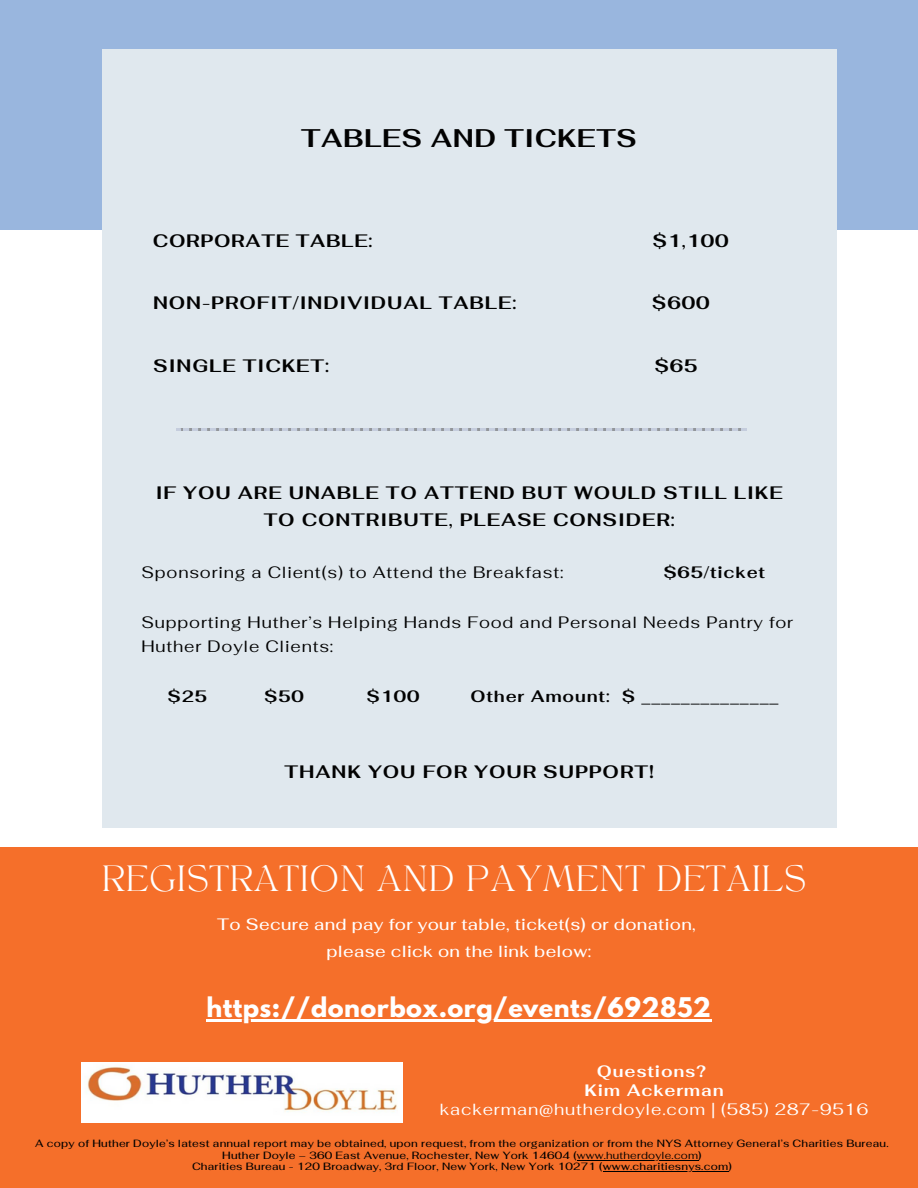
<style>
.page{position:relative;width:918px;height:1188px;background:#fff}
.page>*{position:absolute;margin:0;border:0;box-sizing:border-box;transform-origin:0 0}
.t1{font:25.5px "TANAEGEAN";letter-spacing:.05em;color:#fff}
.t2{font:700 25.5px "Fahkwang";letter-spacing:.02em;color:#020202}
.t3{font:700 24px "League Spartan";letter-spacing:.02em;color:#fff}
.t4{font:700 18px/27px "Fahkwang";letter-spacing:.05em;color:#020202;text-align:center}
.t5{font:16.5px/24.8px "Fahkwang";letter-spacing:.05em;color:#020202}
.t6{font:500 16.5px/27px "Fahkwang";letter-spacing:.02em;color:#fff;text-align:center}
.t7{font:16.5px/19.2px "Fahkwang";letter-spacing:.05em;color:#fff;text-align:center}
.t8{font:700 16.5px "Fahkwang";letter-spacing:.05em;color:#020202}
.t9{font:500 10.5px "Fahkwang";letter-spacing:.02em;color:#000}
.s1{font-weight:700}
.s2{font-weight:400}
</style>
<div class="page">
<div style="left:0;top:0;width:918px;height:230px;background:#99b6de"></div>
<div style="left:102px;top:50px;width:734px;height:778px;background:#e0e8ee"></div>
<div style="left:0;top:847px;width:918px;height:341px;background:#f56f2a"></div>
<img style="left:81px;top:1062px;width:322px;height:61px">
<svg style="left:177px;top:428px;width:570px;height:3px;background:#b5bbc7"></svg>
<hr style="left:207px;top:1020px;width:505px;height:2px;background:#fff">
<hr style="left:577px;top:1160px;width:121px;height:1px;background:#000">
<hr style="left:603px;top:1171px;width:125px;height:1px;background:#000">
<h4 class="t2" style="left:301px;top:121px;width:337px">TABLES AND TICKETS</h4>
<h4 class="t4" style="left:153px;top:227px;width:221px">CORPORATE TABLE:</h4>
<h4 class="t4" style="left:652px;top:227px;width:78px">$1,100</h4>
<p class="t4" style="left:153px;top:290px;width:365px">NON-PROFIT/INDIVIDUAL TABLE:</p>
<p class="t4" style="left:652px;top:290px;width:59px">$600</p>
<h1 class="t4" style="left:153px;top:352px;width:177px">SINGLE TICKET:</h1>
<h1 class="t4" style="left:654px;top:352px;width:45px">$65</h1>
<h3 class="t4" style="left:156px;top:479px;width:629px">IF YOU ARE UNABLE TO ATTEND BUT WOULD STILL LIKE<br>TO CONTRIBUTE, PLEASE CONSIDER:</h3>
<p class="t5" style="left:141px;top:560px;width:424px">Sponsoring a Client(s) to Attend the Breakfast:</p>
<p class="t8" style="left:663px;top:562px;width:103px">$65/ticket</p>
<h6 class="t5" style="left:141px;top:609px;width:653px">Supporting Huther’s Helping Hands Food and Personal Needs Pantry for<br>Huther Doyle Clients:</h6>
<p class="t8" style="left:168px;top:685px;width:41px">$25</p>
<p class="t8" style="left:264px;top:685px;width:41px">$50</p>
<p class="t8" style="left:366px;top:685px;width:54px">$100</p>
<p class="t8" style="left:471px;top:685px;width:309px">Other Amount: $ ______________</p>
<p class="t4" style="left:285px;top:758px;width:371px">THANK YOU FOR YOUR SUPPORT!</p>
<p class="t1" style="left:102px;top:864px;width:706px">REGISTRATION AND PAYMENT DETAILS</p>
<h4 class="t6" style="left:217px;top:910px;width:480px">To Secure and pay for your table, ticket(s) or donation, please click on the link below:</h4>
<h6 class="t3" style="left:207px;top:996px;width:506px">https://donorbox.org/events/692852</h6>
<h4 class="t7" style="left:440px;top:1061px;width:430px"><span class="s1">Questions?<br>Kim Ackerman<br></span>kackerman@hutherdoyle.com | (585) 287-9516</h4>
<h6 class="t9" style="left:35px;top:1137px;width:855px">A copy of Huther Doyle’s latest annual report may be obtained, upon request, from the organization or from the NYS Attorney General’s Charities Bureau.</h6>
<h5 class="t9" style="left:222px;top:1148px;width:481px">Huther Doyle – 360 East Avenue, Rochester, New York 14604 (<span class="s2">www.hutherdoyle.com</span>)</h5>
<h4 class="t9" style="left:192px;top:1160px;width:541px">Charities Bureau - 120 Broadway, 3rd Floor, New York, New York 10271 (www.charitiesnys.com)</h4>
</div>
